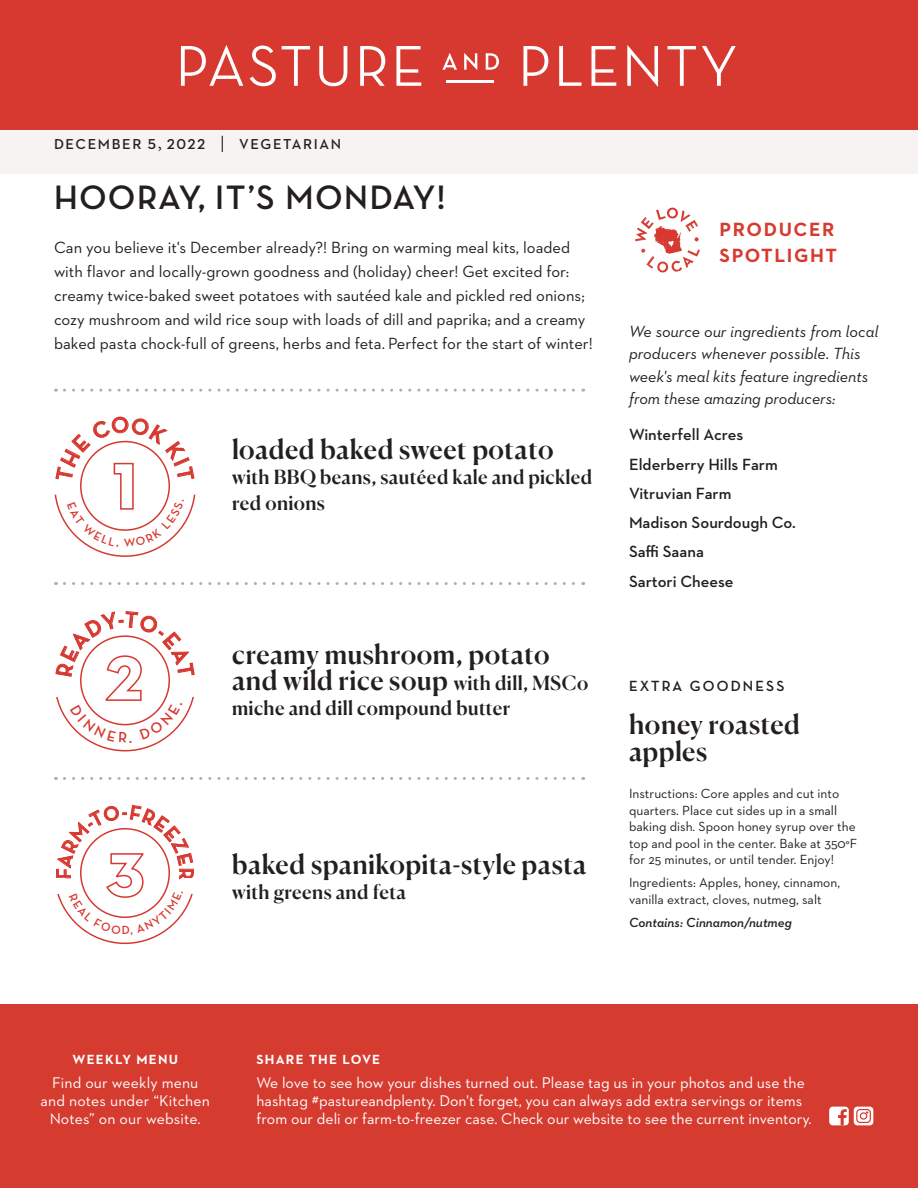
<style>
.page{position:relative;width:918px;height:1188px;background:#fff}
.page>*{position:absolute;margin:0;border:0;box-sizing:border-box;transform-origin:0 0}
.t1{font:700 34.5px "Neutraface Display";letter-spacing:.05em;color:#231f20}
.t2{font:500 27px/25.5px "Canela";letter-spacing:.015em;color:#231f20}
.t3{font:700 20.25px "Neutraface Display";color:#d73830}
.t4{font:500 19.5px/25.5px "Canela";letter-spacing:.015em;color:#231f20}
.t5{font:700 19.5px/25.5px "Neutraface 2 Text";letter-spacing:.08em;color:#d63b30}
.description-centered{font:16.5px/24px "Neutraface 2 Text";color:#231f20}
.t6{font:italic 16.5px/22.5px "Neutraface 2 Text";color:#231f20}
.t7{font:600 16.5px "Neutraface 2 Text";color:#231f20}
.t8{font:15.75px/18px "Neutraface 2 Text";color:#fff}
.t9{font:700 15px "Neutraface Display";letter-spacing:.145em;color:#231f20}
.t10{font:600 14.7px "Neutraface 2 Text";letter-spacing:.11em;color:#231f20}
.t11{font:13.5px/16.5px "Neutraface 2 Text";color:#231f20}
.t12{font:italic 600 13.5px "Neutraface 2 Text";color:#231f20}
.t13{font:700 13.5px "Neutraface 2 Text";letter-spacing:.09em;color:#fff}
.s1{font-family:"Minion Pro";font-weight:400;font-size:18px}
.s2{font-size:19.5px}
</style>
<div class="page">
<div style="left:0;top:129px;width:918px;height:45px;background:#f7f3f2"></div>
<div style="left:0;top:1004px;width:918px;height:184px;background:#d63b30"></div>
<div style="left:0;top:0;width:918px;height:130px;background:#d73830"></div>
<hr style="left:446px;top:80px;width:48px;height:2px;background:#fff">
<svg style="left:181px;top:45px;width:62px;height:41px"></svg>
<svg style="left:250px;top:46px;width:26px;height:40px"></svg>
<svg style="left:282px;top:46px;width:28px;height:40px"></svg>
<svg style="left:319px;top:46px;width:28px;height:40px"></svg>
<svg style="left:360px;top:46px;width:25px;height:40px"></svg>
<svg style="left:396px;top:46px;width:25px;height:40px"></svg>
<svg style="left:442px;top:53px;width:15px;height:17px"></svg>
<svg style="left:464px;top:53px;width:13px;height:17px"></svg>
<svg style="left:486px;top:53px;width:13px;height:17px"></svg>
<svg style="left:523px;top:46px;width:25px;height:40px"></svg>
<svg style="left:559px;top:46px;width:22px;height:40px"></svg>
<svg style="left:592px;top:46px;width:24px;height:40px"></svg>
<svg style="left:627px;top:45px;width:31px;height:42px"></svg>
<svg style="left:668px;top:46px;width:28px;height:40px"></svg>
<svg style="left:702px;top:46px;width:34px;height:40px"></svg>
<svg style="left:64px;top:389px;width:520px;height:3px"></svg>
<svg style="left:64px;top:582px;width:520px;height:3px"></svg>
<svg style="left:64px;top:777px;width:520px;height:3px"></svg>
<svg style="left:635px;top:207px;width:65px;height:66px"></svg>
<div style="left:829px;top:1107px;width:20px;height:18px;background:#fff;border-radius:4px"></div>
<svg style="left:838px;top:1109px;width:9px;height:16px"></svg>
<div style="left:854px;top:1107px;width:19px;height:18px;background:#fff;border-radius:4px"></div>
<svg style="left:857px;top:1110px;width:13px;height:12px"></svg>
<div style="left:856px;top:1109px;width:15px;height:14px;border:1px solid #d73830;border-radius:3px"></div>
<div style="left:860px;top:1113px;width:7px;height:6px;background:#fff;border-radius:50%"></div>
<div style="left:860px;top:1112px;width:7px;height:8px;border:1px solid #d73830;border-radius:50%"></div>
<svg style="left:222px;top:136px;width:1px;height:16px"></svg>
<svg style="left:55px;top:416px;width:140px;height:141px"></svg>
<svg style="left:55px;top:611px;width:140px;height:140px"></svg>
<svg style="left:56px;top:805px;width:138px;height:139px"></svg>
<p class="t10" style="left:54px;top:135px;width:153px">DECEMBER 5<span class="s1">,</span> 2022</p>
<p class="t10" style="left:239px;top:135px;width:103px">VEGETARIAN</p>
<p class="t1" style="left:54px;top:178px;width:393px">HOORAY, IT’S MONDAY!</p>
<p class="description-centered" style="left:54px;top:235px;width:540px">Can you believe it's December already?! Bring on warming meal kits, loaded with flavor and locally-grown goodness and (holiday) cheer! Get excited for: creamy twice-baked sweet potatoes with sautéed kale and pickled red onions; cozy mushroom and wild rice soup with loads of dill and paprika; and a creamy baked pasta chock-full of greens, herbs and feta. Perfect for the start of winter!</p>
<p class="t2" style="left:232px;top:434px;width:323px">loaded baked sweet potato</p>
<p class="t4" style="left:232px;top:463px;width:362px">with BBQ beans, sautéed kale and pickled red onions</p>
<p class="t3" style="left:122px;top:801px;width:7px">-</p>
<p class="t2" style="left:232px;top:640px;width:358px">creamy mushroom, potato and wild rice soup <span class="s2">with dill, MSCo</span></p>
<p class="t4" style="left:232px;top:694px;width:280px">miche and dill compound butter</p>
<p class="t3" style="left:198px;top:868px;width:40px;rotate:90deg">RRR</p>
<p class="t2" style="left:232px;top:849px;width:356px">baked spanikopita-style pasta</p>
<p class="t4" style="left:232px;top:878px;width:176px">with greens and feta</p>
<p class="t5" style="left:720px;top:216px;width:119px">PRODUCER<br>SPOTLIGHT</p>
<p class="t6" style="left:629px;top:320px;width:251px">We source our ingredients from local producers whenever possible. This week's meal kits feature ingredients from these amazing producers:</p>
<p class="t7" style="left:629px;top:424px;width:116px">Winterfell Acres</p>
<p class="t7" style="left:629px;top:454px;width:150px">Elderberry Hills Farm</p>
<p class="t7" style="left:629px;top:483px;width:104px">Vitruvian Farm</p>
<p class="t7" style="left:629px;top:512px;width:168px">Madison Sourdough Co.</p>
<p class="t7" style="left:629px;top:541px;width:76px">Saffi Saana</p>
<p class="t7" style="left:629px;top:571px;width:106px">Sartori Cheese</p>
<p class="t9" style="left:629px;top:677px;width:157px">EXTRA GOODNESS</p>
<p class="t2" style="left:629px;top:709px;width:173px;line-height:27px">honey roasted apples</p>
<p class="t11" style="left:629px;top:785px;width:230px">Instructions: Core apples and cut into quarters. Place cut sides up in a small baking dish. Spoon honey syrup over the top and pool in the center. Bake at 350°F for 25 minutes, or until tender. Enjoy!</p>
<p class="t11" style="left:629px;top:874px;width:213px">Ingredients: Apples, honey, cinnamon, vanilla extract, cloves, nutmeg, salt</p>
<p class="t12" style="left:629px;top:914px;width:165px">Contains: Cinnamon/nutmeg</p>
<p class="t13" style="left:73px;top:1050px;width:107px">WEEKLY MENU</p>
<p class="t8" style="left:41px;top:1074px;width:171px;text-align:center">Find our weekly menu and notes under “Kitchen<br>Notes” on our website.</p>
<p class="t13" style="left:256px;top:1050px;width:125px">SHARE THE LOVE</p>
<p class="t8" style="left:256px;top:1074px;width:557px">We love to see how your dishes turned out. Please tag us in your photos and use the hashtag #pastureandplenty. Don't forget, you can always add extra servings or items from our deli or farm-to-freezer case. Check our website to see the current inventory.</p>
</div>
